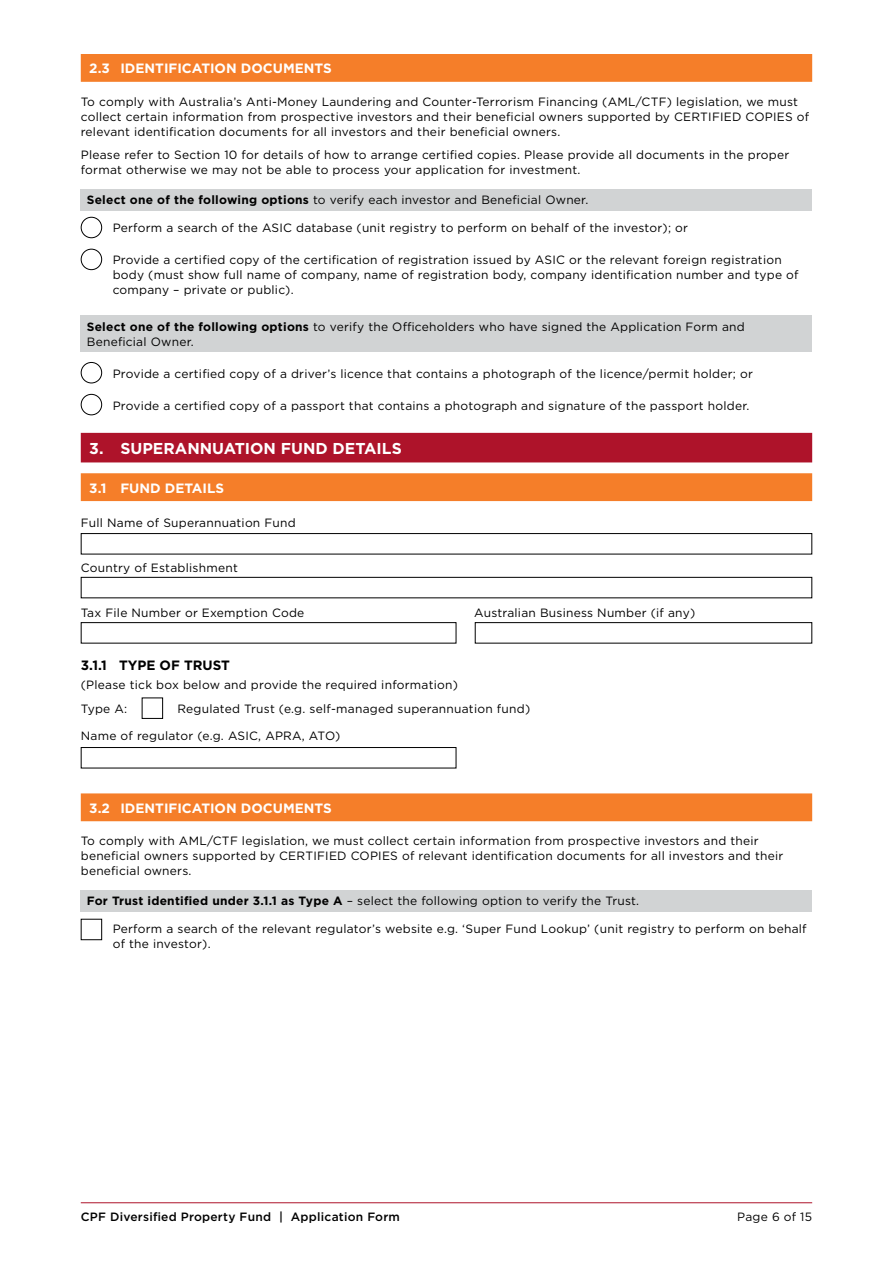
<style>
.page{position:relative;width:893px;height:1263px;background:#fff}
.page>*{position:absolute;margin:0;border:0;box-sizing:border-box;transform-origin:0 0}
.t1{font:700 15.75px "Gotham";color:#fff}
.t2{font:700 13.5px "Gotham";color:#fff}
.t3{font:700 13.5px "Gotham";color:#000}
.t4{font:12px/15px "Gotham";letter-spacing:.02em;color:#000}
.t5{font:500 12px "Gotham";letter-spacing:.02em;color:#000}
.s1{font-weight:700}
</style>
<div class="page">
<hr style="left:81px;top:1202px;width:731px;height:1px;background:#ae132a">
<div style="left:81px;top:54px;width:731px;height:28px;background:#f57e29"></div>
<div style="left:81px;top:189px;width:731px;height:21px;background:#d1d3d4"></div>
<div style="left:81px;top:315px;width:731px;height:37px;background:#d1d3d4"></div>
<div style="left:81px;top:433px;width:731px;height:29px;background:#ae132a"></div>
<div style="left:81px;top:473px;width:731px;height:28px;background:#f57e29"></div>
<div style="left:81px;top:793px;width:731px;height:28px;background:#f57e29"></div>
<div style="left:81px;top:890px;width:731px;height:21px;background:#d1d3d4"></div>
<div style="left:81px;top:622px;width:375px;height:21px;border:1px solid #000"></div>
<div style="left:81px;top:747px;width:375px;height:21px;border:1px solid #000"></div>
<div style="left:475px;top:622px;width:337px;height:21px;border:1px solid #000"></div>
<div style="left:81px;top:577px;width:731px;height:21px;border:1px solid #000"></div>
<div style="left:81px;top:533px;width:731px;height:21px;border:1px solid #000"></div>
<div style="left:142px;top:697px;width:21px;height:22px;border:1px solid #000"></div>
<div style="left:81px;top:217px;width:21px;height:21px;border:1px solid #000;border-radius:50%"></div>
<div style="left:81px;top:362px;width:21px;height:21px;border:1px solid #000;border-radius:50%"></div>
<div style="left:81px;top:249px;width:21px;height:21px;border:1px solid #000;border-radius:50%"></div>
<div style="left:81px;top:394px;width:21px;height:21px;border:1px solid #000;border-radius:50%"></div>
<div style="left:81px;top:919px;width:21px;height:21px;border:1px solid #000"></div>
<p class="t2" style="left:89px;top:60px;width:244px">2.3 IDENTIFICATION DOCUMENTS</p>
<p class="t4" style="left:81px;top:94px;width:730px">To comply with Australia’s Anti-Money Laundering and Counter-Terrorism Financing (AML/CTF) legislation, we must collect certain information from prospective investors and their beneficial owners supported by CERTIFIED COPIES of relevant identification documents for all investors and their beneficial owners.</p>
<p class="t4" style="left:81px;top:147px;width:710px">Please refer to Section 10 for details of how to arrange certified copies. Please provide all documents in the proper format otherwise we may not be able to process your application for investment.</p>
<p class="t4" style="left:87px;top:192px;width:503px"><span class="s1">Select one of the following options</span> to verify each investor and Beneficial Owner.</p>
<p class="t4" style="left:113px;top:220px;width:577px">Perform a search of the ASIC database (unit registry to perform on behalf of the investor); or</p>
<p class="t4" style="left:113px;top:252px;width:687px">Provide a certified copy of the certification of registration issued by ASIC or the relevant foreign registration body (must show full name of company, name of registration body, company identification number and type of company – private or public).</p>
<p class="t4" style="left:87px;top:319px;width:660px"><span class="s1">Select one of the following options</span> to verify the Officeholders who have signed the Application Form and<br>Beneficial Owner.</p>
<p class="t4" style="left:113px;top:366px;width:642px">Provide a certified copy of a driver’s licence that contains a photograph of the licence/permit holder; or</p>
<p class="t4" style="left:113px;top:398px;width:638px">Provide a certified copy of a passport that contains a photograph and signature of the passport holder.</p>
<h1 class="t1" style="left:89px;top:438px;width:314px">3. SUPERANNUATION FUND DETAILS</h1>
<p class="t2" style="left:89px;top:479px;width:136px">3.1 FUND DETAILS</p>
<p class="t4" style="left:81px;top:515px;width:217px">Full Name of Superannuation Fund</p>
<p class="t4" style="left:81px;top:560px;width:159px">Country of Establishment</p>
<p class="t4" style="left:81px;top:605px;width:225px">Tax File Number or Exemption Code</p>
<p class="t4" style="left:474px;top:605px;width:223px">Australian Business Number (if any)</p>
<p class="t3" style="left:81px;top:656px;width:151px">3.1.1 TYPE OF TRUST</p>
<p class="t4" style="left:81px;top:673px;width:379px;line-height:23.5px">(Please tick box below and provide the required information)<br>Type A:</p>
<p class="t4" style="left:177px;top:701px;width:354px">Regulated Trust (e.g. self-managed superannuation fund)</p>
<p class="t4" style="left:81px;top:728px;width:261px">Name of regulator (e.g. ASIC, APRA, ATO)</p>
<p class="t2" style="left:89px;top:799px;width:244px">3.2 IDENTIFICATION DOCUMENTS</p>
<p class="t4" style="left:81px;top:833px;width:704px">To comply with AML/CTF legislation, we must collect certain information from prospective investors and their beneficial owners supported by CERTIFIED COPIES of relevant identification documents for all investors and their beneficial owners.</p>
<p class="t4" style="left:87px;top:893px;width:554px"><span class="s1">For Trust identified under 3.1.1 as Type A</span> – select the following option to verify the Trust.</p>
<p class="t4" style="left:113px;top:921px;width:695px">Perform a search of the relevant regulator’s website e.g. ‘Super Fund Lookup’ (unit registry to perform on behalf of the investor).</p>
<p class="t5" style="left:81px;top:1208px;width:321px">CPF Diversified Property Fund | Application Form</p>
<p class="t4" style="left:737px;top:1209px;width:76px">Page 6 of 15</p>
</div>
